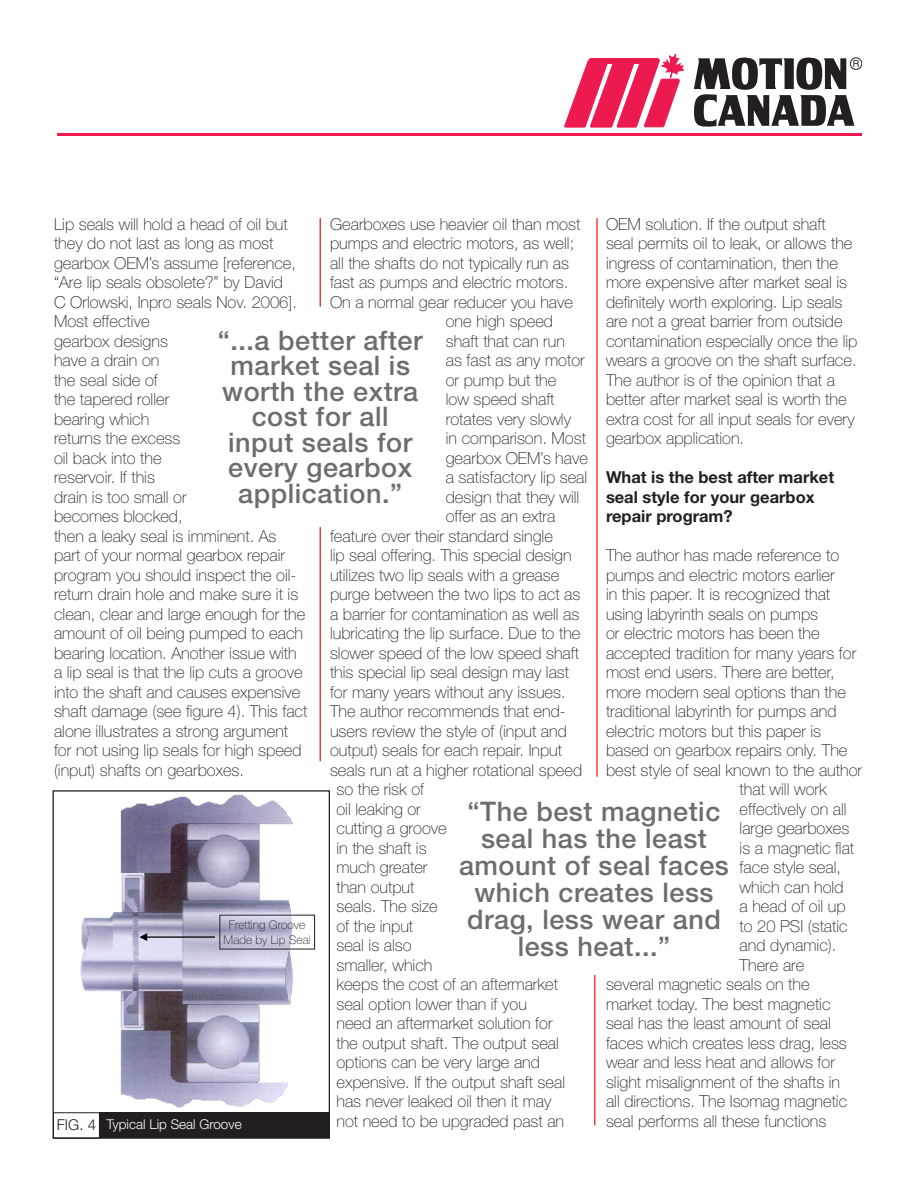
<style>
.page{position:relative;width:918px;height:1188px;background:#fff}
.page>*{position:absolute;margin:0;border:0;box-sizing:border-box;transform-origin:0 0}
.phone{font:500 27px/25.5px "Helvetica Neue LT Std";letter-spacing:.02em;color:#6c6d70;text-align:center}
.phone-2{font:100 16.5px/19.5px "Helvetica Neue LT Std";color:#231f20}
.phone-3{font:700 16.5px/19.5px "Helvetica Neue LT Std";color:#231f20}
.t1{font:300 15px "Helvetica Neue LT Std";color:#231f20}
.t2{font:300 13.5px "Helvetica Neue LT Std";color:#fff}
.phone-4{font:100 12px/15px "Helvetica Neue LT Std";color:#231f20;text-align:center}
</style>
<div class="page">
<svg style="left:564px;top:54px;width:120px;height:73px"></svg>
<svg style="left:693px;top:57px;width:166px;height:70px"></svg>
<div style="left:850px;top:58px;width:12px;height:12px;border:1px solid #231f20;border-radius:50%"></div>
<hr style="left:57px;top:133px;width:805px;height:3px;background:#ed1a4f">
<img style="left:72px;top:794px;width:256px;height:319px">
<div style="left:53px;top:790px;width:277px;height:349px;border:1px solid #231f20"></div>
<div style="left:99px;top:1113px;width:231px;height:25px;background:#231f20"></div>
<hr style="left:146px;top:936px;width:69px;height:2px;background:#000">
<svg style="left:139px;top:933px;width:8px;height:8px"></svg>
<hr style="left:596px;top:218px;width:2px;height:559px;background:#ee3e34">
<hr style="left:320px;top:527px;width:1px;height:234px;background:#ee3e34">
<hr style="left:594px;top:975px;width:2px;height:150px;background:#ee3e34">
<hr style="left:320px;top:218px;width:1px;height:89px;background:#ee3e34">
<p class="phone-2" style="left:54px;top:214px;width:255px">Lip seals will hold a head of oil but they do not last as long as most gearbox OEM’s assume [reference, “Are lip seals obsolete?” by David<br>C Orlowski, Inpro seals Nov. 2006].<br>Most effective<br>gearbox designs<br>have a drain on<br>the seal side of<br>the tapered roller<br>bearing which<br>returns the excess<br>oil back into the<br>reservoir. If this<br>drain is too small or<br>becomes blocked,<br>then a leaky seal is imminent. As<br>part of your normal gearbox repair program you should inspect the oil&shy;return drain hole and make sure it is clean, clear and large enough for the amount of oil being pumped to each bearing location. Another issue with a lip seal is that the lip cuts a groove into the shaft and causes expensive shaft damage (see figure 4). This fact alone illustrates a strong argument for not using lip seals for high speed (input) shafts on gearboxes.</p>
<p class="phone-2" style="left:330px;top:214px;width:252px">Gearboxes use heavier oil than most</p>
<p class="phone-2" style="left:606px;top:214px;width:253px">OEM solution. If the output shaft seal permits oil to leak, or allows the ingress of contamination, then the more expensive after market seal is definitely worth exploring. Lip seals are not a great barrier from outside contamination especially once the lip wears a groove on the shaft surface.<br>The author is of the opinion that a better after market seal is worth the extra cost for all input seals for every gearbox application.</p>
<p class="phone-3" style="left:606px;top:467px;width:230px">What is the best after market seal style for your gearbox repair program?</p>
<p class="phone-2" style="left:606px;top:546px;width:235px">The author has made reference to</p>
<p class="phone-2" style="left:606px;top:565px;width:230px">pumps and electric motors earlier</p>
<p class="phone-2" style="left:606px;top:585px;width:226px">in this paper. It is recognized that</p>
<p class="phone-2" style="left:606px;top:604px;width:214px">using labyrinth seals on pumps</p>
<p class="phone-2" style="left:606px;top:624px;width:215px">or electric motors has been the</p>
<p class="phone-2" style="left:606px;top:643px;width:252px">accepted tradition for many years for</p>
<p class="phone-2" style="left:606px;top:663px;width:230px">most end users. There are better,</p>
<p class="phone-2" style="left:606px;top:682px;width:241px">more modern seal options than the</p>
<p class="phone-2" style="left:606px;top:702px;width:232px">traditional labyrinth for pumps and</p>
<p class="phone-2" style="left:606px;top:721px;width:217px">electric motors but this paper is</p>
<p class="phone-2" style="left:606px;top:741px;width:243px">based on gearbox repairs only. The</p>
<p class="phone-2" style="left:606px;top:760px;width:258px">best style of seal known to the author</p>
<p class="phone-2" style="left:740px;top:780px;width:89px">that will work</p>
<p class="phone-2" style="left:740px;top:799px;width:109px">effectively on all</p>
<p class="phone-2" style="left:740px;top:819px;width:111px">large gearboxes</p>
<p class="phone-2" style="left:740px;top:838px;width:116px">is a magnetic flat</p>
<p class="phone-2" style="left:740px;top:858px;width:103px">face style seal,</p>
<p class="phone-2" style="left:740px;top:877px;width:105px">which can hold</p>
<p class="phone-2" style="left:740px;top:897px;width:108px">a head of oil up</p>
<p class="phone-2" style="left:740px;top:916px;width:110px">to 20 PSI (static</p>
<p class="phone-2" style="left:740px;top:936px;width:98px">and dynamic).</p>
<p class="phone-2" style="left:740px;top:955px;width:66px">There are</p>
<p class="phone-2" style="left:606px;top:975px;width:205px">several magnetic seals on the</p>
<p class="phone-2" style="left:606px;top:994px;width:226px">market today. The best magnetic</p>
<p class="phone-2" style="left:606px;top:1014px;width:226px">seal has the least amount of seal</p>
<p class="phone-2" style="left:606px;top:1033px;width:242px">faces which creates less drag, less</p>
<p class="phone-2" style="left:606px;top:1053px;width:231px">wear and less heat and allows for</p>
<p class="phone-2" style="left:606px;top:1072px;width:236px">slight misalignment of the shafts in</p>
<p class="phone-2" style="left:606px;top:1092px;width:243px">all directions. The Isomag magnetic</p>
<p class="phone-2" style="left:330px;top:234px;width:246px">pumps and electric motors, as well;</p>
<p class="phone-2" style="left:330px;top:253px;width:241px">all the shafts do not typically run as</p>
<p class="phone-2" style="left:330px;top:273px;width:240px">fast as pumps and electric motors.</p>
<p class="phone-2" style="left:330px;top:292px;width:245px">On a normal gear reducer you have</p>
<p class="phone-2" style="left:446px;top:312px;width:109px">one high speed</p>
<p class="phone-2" style="left:446px;top:331px;width:121px">shaft that can run</p>
<p class="phone-2" style="left:446px;top:351px;width:141px">as fast as any motor</p>
<p class="phone-2" style="left:446px;top:370px;width:112px">or pump but the</p>
<p class="phone-2" style="left:446px;top:390px;width:110px">low speed shaft</p>
<p class="phone-2" style="left:446px;top:409px;width:127px">rotates very slowly</p>
<p class="phone-2" style="left:446px;top:429px;width:142px">in comparison. Most</p>
<p class="phone-2" style="left:446px;top:448px;width:144px">gearbox OEM’s have</p>
<p class="phone-2" style="left:446px;top:468px;width:143px">a satisfactory lip seal</p>
<p class="phone-2" style="left:446px;top:487px;width:135px">design that they will</p>
<p class="phone-2" style="left:446px;top:507px;width:111px">offer as an extra</p>
<p class="phone-2" style="left:330px;top:526px;width:224px">feature over their standard single</p>
<p class="phone-2" style="left:330px;top:546px;width:243px">lip seal offering. This special design</p>
<p class="phone-2" style="left:330px;top:565px;width:231px">utilizes two lip seals with a grease</p>
<p class="phone-2" style="left:330px;top:585px;width:252px">purge between the two lips to act as</p>
<p class="phone-2" style="left:330px;top:604px;width:251px">a barrier for contamination as well as</p>
<p class="phone-2" style="left:330px;top:624px;width:252px">lubricating the lip surface. Due to the</p>
<p class="phone-2" style="left:330px;top:643px;width:251px">slower speed of the low speed shaft</p>
<p class="phone-2" style="left:330px;top:663px;width:241px">this special lip seal design may last</p>
<p class="phone-2" style="left:330px;top:682px;width:237px">for many years without any issues.</p>
<p class="phone-2" style="left:330px;top:702px;width:237px">The author recommends that end-</p>
<p class="phone-2" style="left:330px;top:721px;width:238px">users review the style of (input and</p>
<p class="phone-2" style="left:330px;top:741px;width:234px">output) seals for each repair. Input</p>
<p class="phone-2" style="left:330px;top:760px;width:254px">seals run at a higher rotational speed</p>
<p class="phone-2" style="left:336px;top:780px;width:89px">so the risk of</p>
<p class="phone-2" style="left:336px;top:799px;width:86px">oil leaking or</p>
<p class="phone-2" style="left:336px;top:819px;width:112px">cutting a groove</p>
<p class="phone-2" style="left:336px;top:838px;width:92px">in the shaft is</p>
<p class="phone-2" style="left:336px;top:858px;width:93px">much greater</p>
<p class="phone-2" style="left:336px;top:877px;width:79px">than output</p>
<p class="phone-2" style="left:336px;top:897px;width:103px">seals. The size</p>
<p class="phone-2" style="left:336px;top:916px;width:78px">of the input</p>
<p class="phone-2" style="left:336px;top:936px;width:77px">seal is also</p>
<p class="phone-2" style="left:336px;top:955px;width:98px">smaller, which</p>
<p class="phone-2" style="left:336px;top:975px;width:223px">keeps the cost of an aftermarket</p>
<p class="phone-2" style="left:336px;top:994px;width:192px">seal option lower than if you</p>
<p class="phone-2" style="left:336px;top:1014px;width:218px">need an aftermarket solution for</p>
<p class="phone-2" style="left:336px;top:1033px;width:224px">the output shaft. The output seal</p>
<p class="phone-2" style="left:336px;top:1053px;width:205px">options can be very large and</p>
<p class="phone-2" style="left:336px;top:1072px;width:230px">expensive. If the output shaft seal</p>
<p class="phone-2" style="left:336px;top:1092px;width:216px">has never leaked oil then it may</p>
<p class="phone-2" style="left:336px;top:1111px;width:229px">not need to be upgraded past an</p>
<p class="phone" style="left:218px;top:327px;width:206px">“...a better after market seal is worth the extra cost for all input seals for every gearbox application.”</p>
<p class="phone" style="left:459px;top:797px;width:271px;line-height:27px">“The best magnetic seal has the least amount of seal faces which creates less drag, less wear and less heat...”</p>
<p class="phone-4" style="left:224px;top:917px;width:89px">Fretting Groove<br>Made by Lip Seal</p>
<p class="t1" style="left:57px;top:1116px;width:41px">FIG. 4</p>
<p class="t2" style="left:107px;top:1116px;width:137px">Typical Lip Seal Groove</p>
<p class="phone-2" style="left:606px;top:1111px;width:222px">seal performs all these functions</p>
</div>
